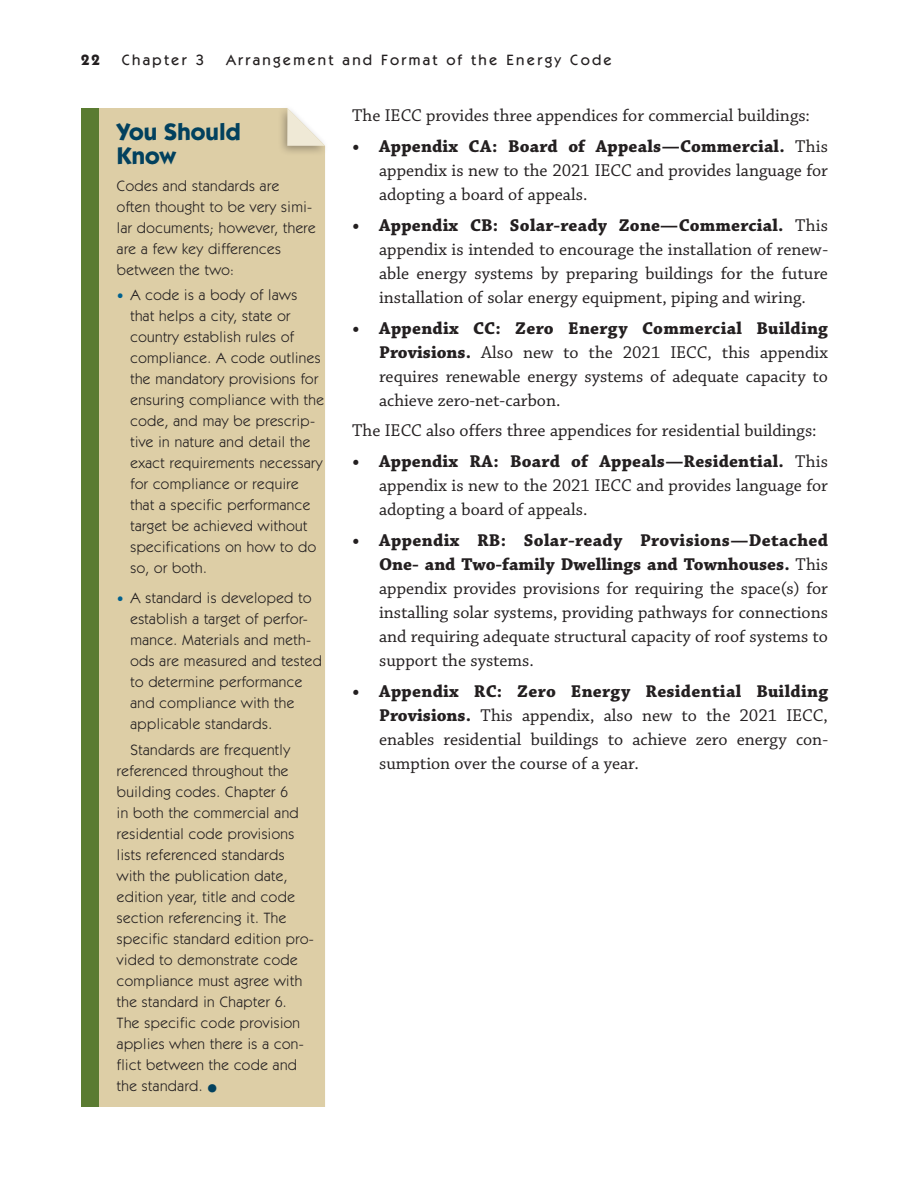
<style>
.page{position:relative;width:918px;height:1188px;background:#fff}
.page>*{position:absolute;margin:0;border:0;box-sizing:border-box;transform-origin:0 0}
.Box_Title_Blue{font:700 24px/24px "Itc Kabel";letter-spacing:.005em;color:#02415e}
.Body_text{font:18px/24px "Chaparral Pro";color:#231f20;text-align:justify}
.Box_Text{font:15px/21px "ITC Kabel Std";letter-spacing:.03em;color:#231f20}
.t1{font:500 15px "ITC Kabel Std";letter-spacing:.15em;color:#231f20}
.t2{font:700 15px "ITC Kabel Std";color:#231f20}
.s1{font-family:"Chaparral Pro";font-weight:700;font-size:16.5px;color:#01618e}
.s2{color:#02415e}
.s3{font-weight:700}
</style>
<div class="page">
<div style="left:99px;top:108px;width:226px;height:999px;background:#ddcea6"></div>
<div style="left:81px;top:108px;width:18px;height:999px;background:#5a7b31"></div>
<div style="left:277px;top:103px;width:53px;height:53px;background:#231f20;opacity:.4"></div>
<svg style="left:287px;top:108px;width:38px;height:38px"></svg>
<p class="t2" style="left:81px;top:51px;width:20px">22</p>
<p class="t1" style="left:122px;top:52px;width:84px">Chapter 3</p>
<p class="t1" style="left:226px;top:52px;width:387px">Arrangement and Format of the Energy Code</p>
<p class="Box_Title_Blue" style="left:117px;top:119px;width:125px">You Should<br>Know</p>
<p class="Box_Text" style="left:117px;top:175px;width:200px">Codes and standards are often thought to be very simi&shy;lar documents; however, there are a few key differences between the two:</p>
<p class="Box_Text" style="left:130px;top:285px;width:195px;text-indent:-14px"><span class="s1">•</span> A code is a body of laws that helps a city, state or country establish rules of compliance. A code outlines the mandatory provisions for ensuring compliance with the code, and may be prescrip&shy;tive in nature and detail the exact requirements necessary for compliance or require that a specific performance target be achieved without specifications on how to do so, or both.</p>
<p class="Box_Text" style="left:130px;top:588px;width:193px;text-indent:-14px"><span class="s1">•</span> A standard is developed to establish a target of perfor&shy;mance. Materials and meth&shy;ods are measured and tested to determine performance and compliance with the applicable standards.</p>
<p class="Box_Text" style="left:117px;top:739px;width:199px;text-indent:14px">Standards are frequently referenced throughout the building codes. Chapter 6<br>in both the commercial and residential code provisions lists referenced standards with the publication date, edition year, title and code section referencing it. The specific standard edition pro&shy;vided to demonstrate code compliance must agree with the standard in Chapter 6.<br>The specific code provision applies when there is a con&shy;flict between the code and the standard. <span class="s2">●</span></p>
<p class="Body_text" style="left:352px;top:104px;width:459px">The IECC provides three appendices for commercial buildings:</p>
<p class="Body_text" style="left:379px;top:135px;width:450px;text-indent:-27px"><span class="s3">• Appendix CA: Board of Appeals—Commercial.</span> This appendix is new to the 2021 IECC and provides language for adopting a board of appeals.</p>
<p class="Body_text" style="left:379px;top:214px;width:450px;text-indent:-27px"><span class="s3">• Appendix CB: Solar-ready Zone—Commercial.</span> This appendix is intended to encourage the installation of renew&shy;able energy systems by preparing buildings for the future installation of solar energy equipment, piping and wiring.</p>
<p class="Body_text" style="left:379px;top:317px;width:450px;text-indent:-27px"><span class="s3">• Appendix CC: Zero Energy Commercial Building Provisions.</span> Also new to the 2021 IECC, this appendix requires renewable energy systems of adequate capacity to achieve zero-net-carbon.</p>
<p class="Body_text" style="left:352px;top:419px;width:466px">The IECC also offers three appendices for residential buildings:</p>
<p class="Body_text" style="left:379px;top:450px;width:450px;text-indent:-27px"><span class="s3">• Appendix RA: Board of Appeals—Residential.</span> This appendix is new to the 2021 IECC and provides language for adopting a board of appeals.</p>
<p class="Body_text" style="left:379px;top:529px;width:451px;text-indent:-27px"><span class="s3">• Appendix RB: Solar-ready Provisions—Detached One- and Two-family Dwellings and Townhouses.</span> This appendix provides provisions for requiring the space(s) for installing solar systems, providing pathways for connections and requiring adequate structural capacity of roof systems to support the systems.</p>
<p class="Body_text" style="left:379px;top:680px;width:450px;text-indent:-27px"><span class="s3">• Appendix RC: Zero Energy Residential Building Provisions.</span> This appendix, also new to the 2021 IECC, enables residential buildings to achieve zero energy con&shy;sumption over the course of a year.</p>
</div>
